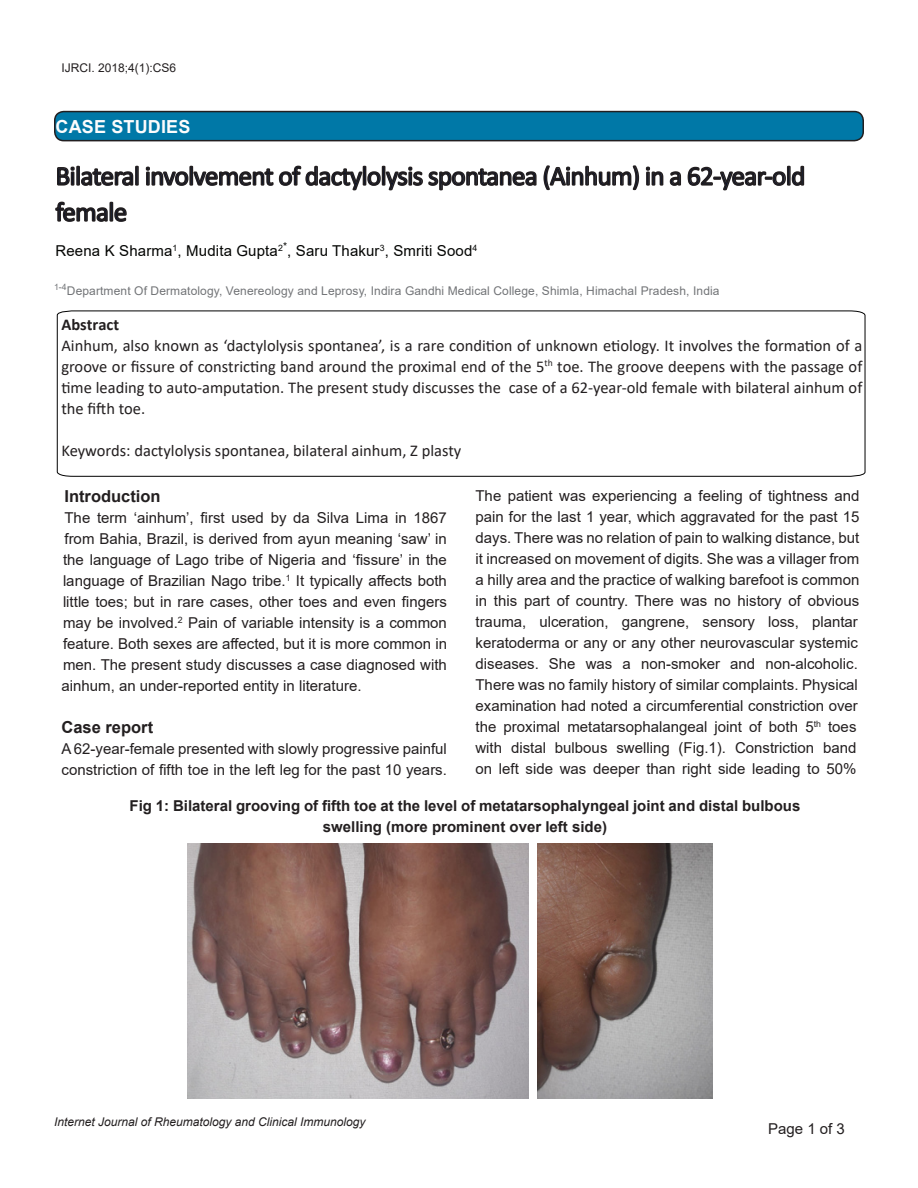
<style>
.page{position:relative;width:918px;height:1188px;background:#fff}
.page>*{position:absolute;margin:0;border:0;box-sizing:border-box;transform-origin:0 0}
.Main_Article_title{font:27px/36px "Calibri";letter-spacing:-.025em;color:#091129}
.Section_title{font:700 18px "Arial";letter-spacing:.01em;color:#fcfcfc}
.abstract{font:16.5px/21px "Calibri";color:#231f20;text-align:justify}
.journal_name_and_no{font:700 16.5px "Arial";color:#231f20}
.abstract-2{font:700 16.5px "Calibri";color:#231f20}
.journal_name_and_no-2{font:15px/21px "Arial";color:#231f20}
.fig__table_title{font:700 15px/21px "Arial";color:#231f20;text-align:center}
.author_name{font:15px "Arial";letter-spacing:.01em;color:#040503}
.author_details{font:12px "Arial";letter-spacing:.01em;color:#727477}
.t1{font:italic 12px "Arial";color:#231f20}
.t2{font:12px "Arial";color:#231f20}
</style>
<div class="page">
<div style="left:55px;top:112px;width:808px;height:29px;background:#0078a7;border-radius:9px"></div>
<div style="left:54px;top:111px;width:810px;height:30px;border:2px solid #231f20;border-radius:9px"></div>
<svg style="left:543px;top:165px;width:262px;height:26px"></svg>
<svg style="left:55px;top:165px;width:482px;height:57px"></svg>
<svg style="left:57px;top:310px;width:809px;height:167px"></svg>
<img style="left:187px;top:843px;width:341px;height:256px">
<img style="left:537px;top:843px;width:175px;height:256px">
<p class="t2" style="left:62px;top:59px;width:116px">IJRCI. 2018;4(1):CS6</p>
<p class="Section_title" style="left:56px;top:114px;width:137px">CASE STUDIES</p>
<p class="Main_Article_title" style="left:56px;top:157px;width:751px">Bilateral involvement of dactylolysis spontanea (Ainhum) in a 62-year-old female</p>
<p class="author_name" style="left:56px;top:241px;width:423px">Reena K Sharma<sup>1</sup>, Mudita Gupta<sup>2</sup><sup>*</sup>, Saru Thakur<sup>3</sup>, Smriti Sood<sup>4</sup></p>
<p class="author_details" style="left:54px;top:283px;width:667px"><sup>1-4</sup>Department Of Dermatology, Venereology and Leprosy, Indira Gandhi Medical College, Shimla, Himachal Pradesh, India</p>
<p class="abstract-2" style="left:61px;top:312px;width:59px">Abstract</p>
<p class="abstract" style="left:61px;top:334px;width:803px">Ainhum, also known as ‘dactylolysis spontanea’, is a rare condition of unknown etiology. It involves the formation of a groove or fissure of constricting band around the proximal end of the 5<sup>th</sup> toe. The groove deepens with the passage of time leading to auto-amputation. The present study discusses the case of a 62-year-old female with bilateral ainhum of the fifth toe.</p>
<p class="abstract" style="left:61px;top:439px;width:402px">Keywords: dactylolysis spontanea, bilateral ainhum, Z plasty</p>
<p class="journal_name_and_no" style="left:64px;top:484px;width:98px">Introduction</p>
<p class="journal_name_and_no-2" style="left:62px;top:507px;width:387px;text-align:justify">The term ‘ainhum’, first used by da Silva Lima in 1867 from Bahia, Brazil, is derived from ayun meaning ‘saw’ in the language of Lago tribe of Nigeria and ‘fissure’ in the language of Brazilian Nago tribe.<sup>1</sup> It typically affects both little toes; but in rare cases, other toes and even fingers may be involved.<sup>2</sup> Pain of variable intensity is a common feature. Both sexes are affected, but it is more common in men. The present study discusses a case diagnosed with ainhum, an under-reported entity in literature.</p>
<p class="journal_name_and_no" style="left:62px;top:715px;width:93px">Case report</p>
<p class="journal_name_and_no-2" style="left:62px;top:738px;width:387px">A 62-year-female presented with slowly progressive painful constriction of fifth toe in the left leg for the past 10 years.</p>
<p class="journal_name_and_no-2" style="left:476px;top:485px;width:385px">The patient was experiencing a feeling of tightness and pain for the last 1 year, which aggravated for the past 15 days. There was no relation of pain to walking distance, but it increased on movement of digits. She was a villager from a hilly area and the practice of walking barefoot is common in this part of country. There was no history of obvious trauma, ulceration, gangrene, sensory loss, plantar keratoderma or any or any other neurovascular systemic diseases. She was a non-smoker and non-alcoholic.<br>There was no family history of similar complaints. Physical examination had noted a circumferential constriction over the proximal metatarsophalangeal joint of both 5<sup>th</sup> toes with distal bulbous swelling (Fig.1). Constriction band on left side was deeper than right side leading to 50%</p>
<p class="fig__table_title" style="left:130px;top:795px;width:672px">Fig 1: Bilateral grooving of fifth toe at the level of metatarsophalyngeal joint and distal bulbous swelling (more prominent over left side)</p>
<p class="t1" style="left:54px;top:1114px;width:313px">Internet Journal of Rheumatology and Clinical Immunology</p>
<p class="journal_name_and_no-2" style="left:768px;top:1118px;width:78px">Page 1 of 3</p>
</div>
